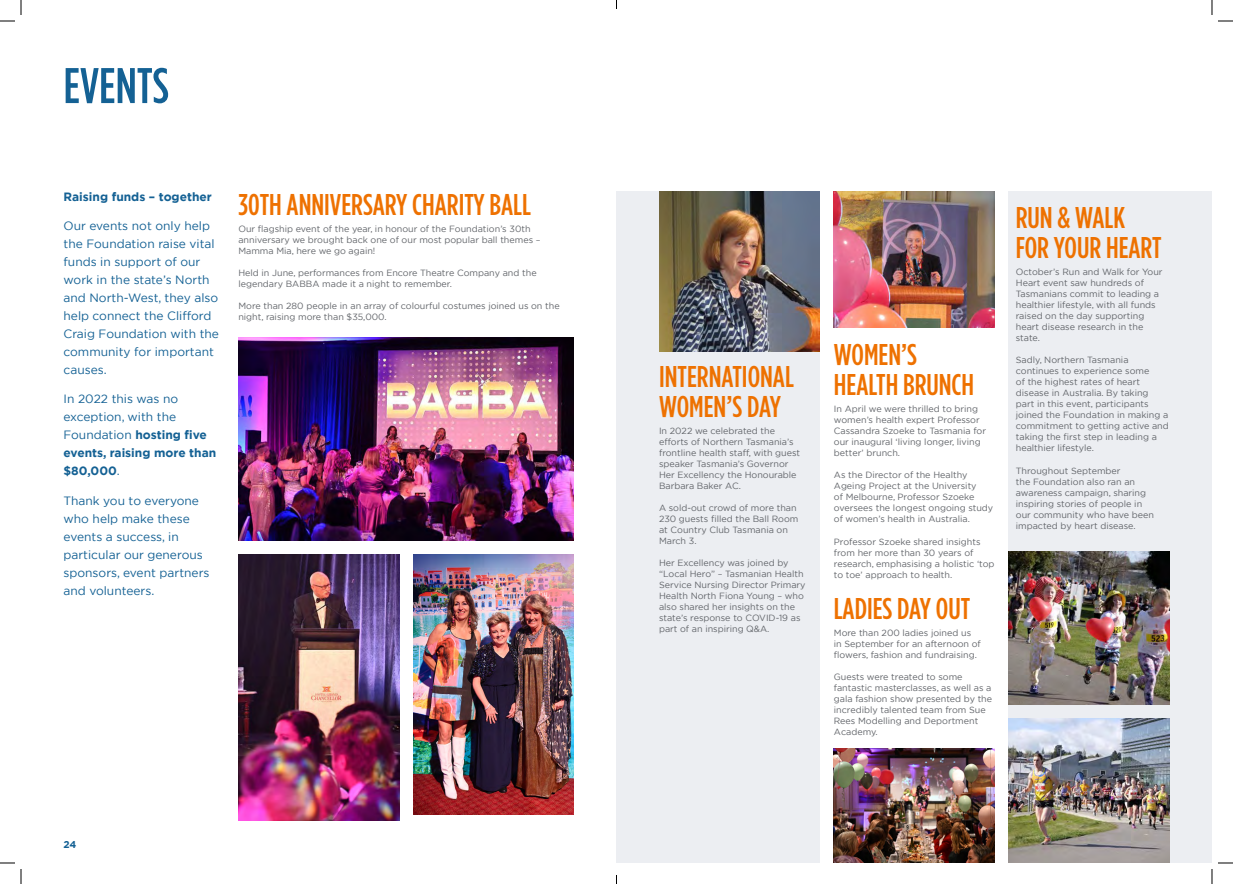
<style>
.page{position:relative;width:1233px;height:884px;background:#fff}
.page>*{position:absolute;margin:0;border:0;box-sizing:border-box;transform-origin:0 0}
.t1{font:500 50px "Gotham Condensed";color:#146194}
.H5_Orange{font:500 30px/30px "Gotham Condensed";color:#ee7100}
.Intro{font:12px/18px "Gotham";color:#146194}
.Intro-2{font:700 12px "Gotham";color:#146194}
.t2{font:700 10px "Gotham";color:#146194}
.Body{font:9px/11px "Gotham";color:#62656a}
.s1{font-weight:700}
</style>
<div class="page">
<div style="left:616px;top:191px;width:203px;height:672px;background:#eceef2"></div>
<div style="left:1008px;top:191px;width:204px;height:672px;background:#eceef2"></div>
<img style="left:238px;top:337px;width:336px;height:203px">
<img style="left:238px;top:555px;width:161px;height:265px">
<img style="left:413px;top:555px;width:161px;height:259px">
<img style="left:834px;top:191px;width:160px;height:136px">
<img style="left:834px;top:748px;width:160px;height:115px">
<img style="left:659px;top:191px;width:160px;height:161px">
<img style="left:1008px;top:552px;width:161px;height:152px">
<img style="left:1008px;top:718px;width:161px;height:145px">
<svg style="left:1218px;top:20px;width:15px;height:2px"></svg>
<svg style="left:1218px;top:862px;width:15px;height:2px"></svg>
<svg style="left:0;top:0;width:22px;height:22px"></svg>
<svg style="left:0;top:862px;width:22px;height:22px"></svg>
<svg style="left:1211px;top:0;width:1px;height:15px"></svg>
<svg style="left:1211px;top:869px;width:1px;height:15px"></svg>
<h3 class="t1" style="left:64px;top:57px;width:107px">EVENTS</h3>
<p class="Intro-2" style="left:64px;top:188px;width:150px">Raising funds – together</p>
<p class="Intro" style="left:64px;top:217px;width:157px">Our events not only help the Foundation raise vital funds in support of our work in the state’s North and North-West, they also help connect the Clifford<br>Craig Foundation with the community for important causes.</p>
<p class="Intro" style="left:64px;top:390px;width:154px">In 2022 this was no exception, with the<br>Foundation <span class="s1">hosting five events, raising more than $80,000</span>.</p>
<p class="Intro" style="left:64px;top:491px;width:147px">Thank you to everyone who help make these events a success, in particular our generous sponsors, event partners and volunteers.</p>
<p class="H5_Orange" style="left:238px;top:189px;width:294px">30TH ANNIVERSARY CHARITY BALL</p>
<p class="Body" style="left:238px;top:223px;width:304px">Our flagship event of the year, in honour of the Foundation’s 30th anniversary we brought back one of our most popular ball themes –<br>Mamma Mia, here we go again!</p>
<p class="Body" style="left:238px;top:267px;width:300px">Held in June, performances from Encore Theatre Company and the legendary BABBA made it a night to remember.</p>
<p class="Body" style="left:238px;top:301px;width:323px">More than 280 people in an array of colourful costumes joined us on the night, raising more than $35,000.</p>
<p class="t2" style="left:64px;top:838px;width:14px">24</p>
<p class="H5_Orange" style="left:659px;top:361px;width:136px">INTERNATIONAL<br>WOMEN’S DAY</p>
<p class="Body" style="left:659px;top:425px;width:143px">In 2022 we celebrated the efforts of Northern Tasmania’s frontline health staff, with guest speaker Tasmania’s Governor<br>Her Excellency the Honourable<br>Barbara Baker AC.</p>
<p class="Body" style="left:659px;top:502px;width:141px">A sold-out crowd of more than<br>230 guests filled the Ball Room at Country Club Tasmania on<br>March 3.</p>
<p class="Body" style="left:659px;top:557px;width:148px">Her Excellency was joined by “Local Hero” – Tasmanian Health<br>Service Nursing Director Primary<br>Health North Fiona Young – who also shared her insights on the state’s response to COVID-19 as part of an inspiring Q&amp;A.</p>
<p class="H5_Orange" style="left:834px;top:340px;width:142px">WOMEN’S<br>HEALTH BRUNCH</p>
<p class="Body" style="left:834px;top:403px;width:154px">In April we were thrilled to bring women’s health expert Professor<br>Cassandra Szoeke to Tasmania for our inaugural ‘living longer, living better’ brunch.</p>
<p class="Body" style="left:834px;top:469px;width:161px">As the Director of the Healthy<br>Ageing Project at the University<br>of Melbourne, Professor Szoeke oversees the longest ongoing study of women’s health in Australia.</p>
<p class="Body" style="left:834px;top:536px;width:162px">Professor Szoeke shared insights from her more than 30 years of research, emphasising a holistic ‘top to toe’ approach to health.</p>
<p class="H5_Orange" style="left:834px;top:593px;width:138px">LADIES DAY OUT</p>
<p class="Body" style="left:834px;top:627px;width:148px">More than 200 ladies joined us in September for an afternoon of flowers, fashion and fundraising.</p>
<p class="Body" style="left:834px;top:671px;width:160px">Guests were treated to some fantastic masterclasses, as well as a gala fashion show presented by the incredibly talented team from Sue<br>Rees Modelling and Deportment<br>Academy.</p>
<p class="H5_Orange" style="left:1015px;top:203px;width:147px">RUN &amp; WALK<br>FOR YOUR HEART</p>
<p class="Body" style="left:1015px;top:266px;width:148px">October’s Run and Walk for Your<br>Heart event saw hundreds of<br>Tasmanians commit to leading a healthier lifestyle, with all funds raised on the day supporting heart disease research in the state.</p>
<p class="Body" style="left:1015px;top:354px;width:154px">Sadly, Northern Tasmania continues to experience some<br>of the highest rates of heart disease in Australia. By taking part in this event, participants joined the Foundation in making a commitment to getting active and taking the first step in leading a healthier lifestyle.</p>
<p class="Body" style="left:1015px;top:465px;width:140px">Throughout September<br>the Foundation also ran an awareness campaign, sharing inspiring stories of people in our community who have been impacted by heart disease.</p>
</div>
